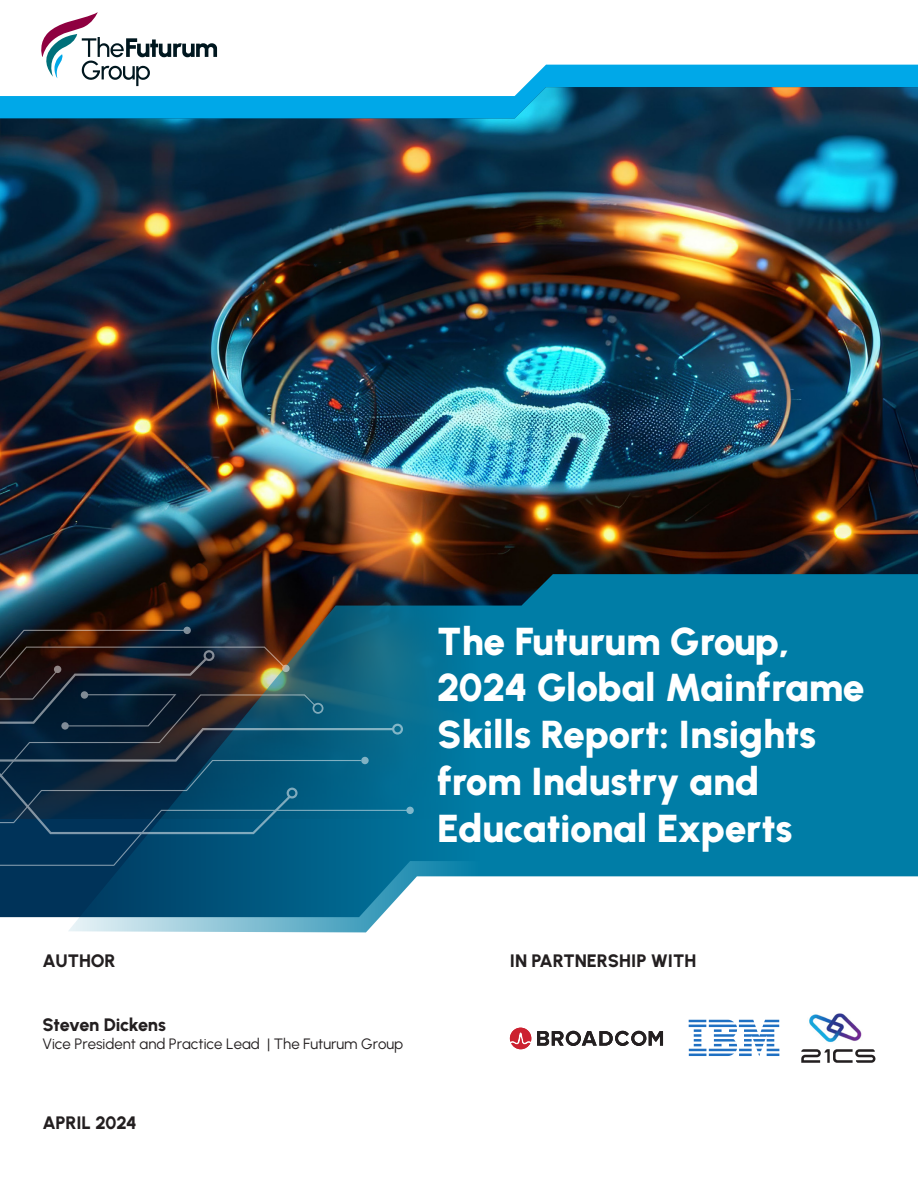
<style>
.page{position:relative;width:918px;height:1188px;background:#fff}
.page>*{position:absolute;margin:0;border:0;box-sizing:border-box;transform-origin:0 0}
.t1{font:900 39px/46.7px "Urbanist";letter-spacing:-.01em;color:#fff}
.t2{font:800 18px "Urbanist";letter-spacing:-.01em;color:#231f20}
.t3{font:15px "Urbanist";color:#231f20}
</style>
<div class="page">
<svg style="left:136px;top:65px;width:782px;height:22px;fill:#00a8e8"></svg>
<img style="left:0;top:87px;width:918px;height:540px">
<svg style="left:68px;top:574px;width:850px;height:358px;background:#2883a1"></svg>
<svg style="left:0;top:627px;width:414px;height:239px;background:#144259"></svg>
<svg style="left:41px;top:12px;width:176px;height:74px"></svg>
<svg style="left:801px;top:1049px;width:74px;height:14px"></svg>
<svg style="left:689px;top:1020px;width:90px;height:36px"></svg>
<img style="left:809px;top:1013px;width:53px;height:30px">
<svg style="left:537px;top:1031px;width:126px;height:15px"></svg>
<svg style="left:510px;top:1028px;width:21px;height:21px"></svg>
<p class="t1" style="left:437px;top:616px;width:429px">The Futurum Group,<br>2024 Global Mainframe<br>Skills Report: Insights from Industry and<br>Educational Experts</p>
<p class="t2" style="left:43px;top:948px;width:75px">AUTHOR</p>
<p class="t2" style="left:43px;top:1012px;width:125px">Steven Dickens</p>
<p class="t3" style="left:43px;top:1034px;width:362px">Vice President and Practice Lead | The Futurum Group</p>
<p class="t2" style="left:43px;top:1110px;width:96px">APRIL 2024</p>
<p class="t2" style="left:510px;top:948px;width:188px">IN PARTNERSHIP WITH</p>
</div>
